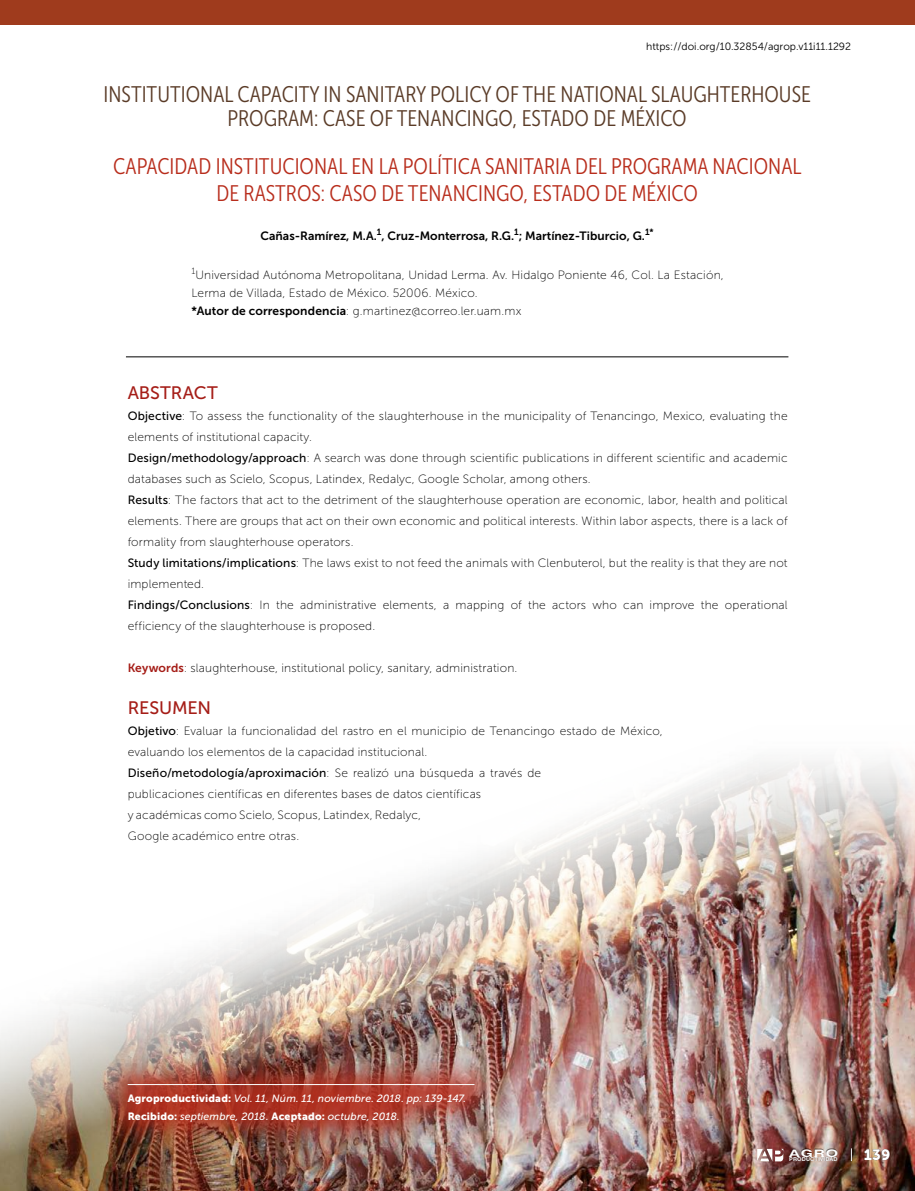
<style>
.page{position:relative;width:915px;height:1191px;background:#fff}
.page>*{position:absolute;margin:0;border:0;box-sizing:border-box;transform-origin:0 0}
.t1{font:22.5px/24px "Museo Sans Cond 300";color:#5a3b27;text-align:center}
.t2{font:22.5px/27px "Museo Sans Cond 300";color:#b82d1c;text-align:center}
.t3{font:18px "Museo Sans 500";letter-spacing:-.005em;color:#a51d17}
.t4{font:15px "Museo Sans 900";color:#fff}
.t5{font:12px/21px "Museo Sans 100";letter-spacing:.015em;color:#000}
.t6{font:12px "Museo Sans 700";color:#000}
.t7{font:12px "Museo Sans 500";letter-spacing:.015em;color:#000}
.t8{font:italic 10.5px/18px "Museo Sans 500";letter-spacing:.015em;color:#fff}
.t9{font:10.5px "Museo Sans 300";color:#000}
.t10{font:700 10.35px "Swiss 721 BT";color:#fff;scale:1.52 1}
.t11{font:9px "Museo Sans 100";color:#000}
.t12{font:700 5.4px "Swiss 721 BT";letter-spacing:.03em;color:#fff}
.s1{font-family:"Museo Sans 700"}
.s2{font-family:"Museo Sans 500"}
.s3{font-family:"Museo Sans 700";color:#a51d17}
.s4{font-family:"Museo Sans 100"}
.s5{font-family:"Museo Sans 900";font-style:normal}
</style>
<div class="page">
<img style="left:0;top:761px;width:914px;height:430px">
<div style="left:0;top:0;width:914px;height:24px;background:#9f3b1d"></div>
<div style="left:102px;top:1057px;width:398px;height:90px;background:#b82d1c;opacity:.85"></div>
<hr style="left:128px;top:1084px;width:346px;height:1px;background:#fff">
<hr style="left:126px;top:356px;width:662px;height:1px;background:#000">
<svg style="left:756px;top:1148px;width:27px;height:13px"></svg>
<svg style="left:850px;top:1148px;width:1px;height:13px"></svg>
<p class="t9" style="left:646px;top:41px;width:206px">https://doi.org/10.32854/agrop.v11i11.1292</p>
<h1 class="t1" style="left:103px;top:82px;width:708px">INSTITUTIONAL CAPACITY IN SANITARY POLICY OF THE NATIONAL SLAUGHTERHOUSE<br>PROGRAM: CASE OF TENANCINGO, ESTADO DE MÉXICO</h1>
<h1 class="t2" style="left:113px;top:153px;width:689px">CAPACIDAD INSTITUCIONAL EN LA POLÍTICA SANITARIA DEL PROGRAMA NACIONAL<br>DE RASTROS: CASO DE TENANCINGO, ESTADO DE MÉXICO</h1>
<p class="t6" style="left:260px;top:229px;width:394px">Cañas-Ramírez, M.A.<sup>1</sup>, Cruz-Monterrosa, R.G.<sup>1</sup>; Martínez-Tiburcio, G.<sup>1*</sup></p>
<p class="t11" style="left:191px;top:266px;width:5px">1</p>
<p class="t5" style="left:191px;top:266px;width:533px;line-height:18px;text-indent:4px">Universidad Autónoma Metropolitana, Unidad Lerma. Av. Hidalgo Poniente 46, Col. La Estación,<br>Lerma de Villada, Estado de México. 52006. México.<br><span class="s1">*Autor de correspondencia</span>: g.martinez@correo.ler.uam.mx</p>
<h2 class="t3" style="left:128px;top:383px;width:92px">ABSTRACT</h2>
<p class="t5" style="left:128px;top:405px;width:661px"><span class="s2">Objective</span>: To assess the functionality of the slaughterhouse in the municipality of Tenancingo, Mexico, evaluating the elements of institutional capacity.<br><span class="s2">Design/methodology/approach</span>: A search was done through scientific publications in different scientific and academic databases such as Scielo, Scopus, Latindex, Redalyc, Google Scholar, among others.<br><span class="s2">Results</span>: The factors that act to the detriment of the slaughterhouse operation are economic, labor, health and political elements. There are groups that act on their own economic and political interests. Within labor aspects, there is a lack of formality from slaughterhouse operators.<br><span class="s2">Study limitations/implications</span>: The laws exist to not feed the animals with Clenbuterol, but the reality is that they are not implemented.<br><span class="s2">Findings/Conclusions</span>: In the administrative elements, a mapping of the actors who can improve the operational efficiency of the slaughterhouse is proposed.</p>
<p class="t5" style="left:128px;top:657px;width:391px"><span class="s3">Keywords</span>: slaughterhouse, institutional policy, sanitary, administration.</p>
<h2 class="t3" style="left:128px;top:698px;width:85px">RESUMEN</h2>
<p class="t5" style="left:128px;top:720px;width:536px"><span class="s2">Objetivo</span>: Evaluar la funcionalidad del rastro en el municipio de Tenancingo estado de México, evaluando los elementos de la capacidad institucional.</p>
<p class="t7" style="left:128px;top:766px;width:415px">Diseño/metodología/aproximación<span class="s4">: Se realizó una búsqueda a través de</span></p>
<p class="t5" style="left:128px;top:783px;width:355px">publicaciones científicas en diferentes bases de datos científicas y académicas como Scielo, Scopus, Latindex, Redalyc,<br>Google académico entre otras.</p>
<p class="t8" style="left:128px;top:1089px;width:340px"><span class="s5">Agroproductividad:</span> Vol. 11, Núm. 11, noviembre. 2018. pp: 139-147.<br><span class="s5">Recibido:</span> septiembre, 2018. <span class="s5">Aceptado:</span> octubre, 2018.</p>
<p class="t10" style="left:788px;top:1145px;width:34px">AGRO</p>
<p class="t12" style="left:788px;top:1155px;width:50px">PRODUCTIVIDAD</p>
<p class="t4" style="left:863px;top:1146px;width:28px">139</p>
</div>
